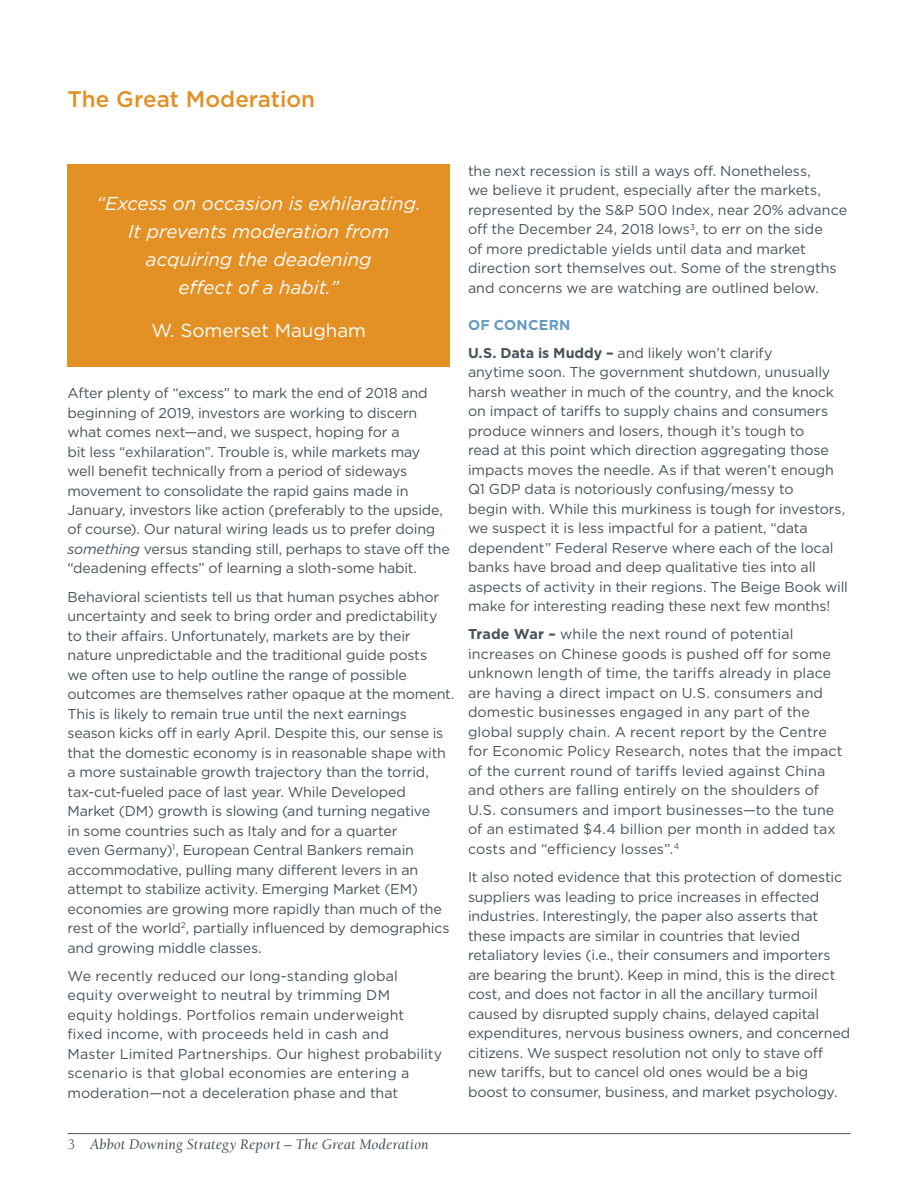
<style>
.page{position:relative;width:918px;height:1188px;background:#fff}
.page>*{position:absolute;margin:0;border:0;box-sizing:border-box;transform-origin:0 0}
.t1{font:500 22.5px "Gotham";color:#e39025}
.t2{font:italic 18.75px/28.2px "Gotham";color:#fff;text-align:center}
.t3{font:18.75px "Gotham";color:#fff}
.t4{font:italic 15px "Berkeley";letter-spacing:.01em;color:#475259}
.t5{font:14.25px/19.5px "Gotham";letter-spacing:-.01em;color:#475259}
.t6{font:14.25px/19.5px "Gotham";letter-spacing:.01em;color:#475259}
.s1{font-style:italic}
.s2{font-weight:700;color:#649ac5}
.s3{font-weight:700}
.s4{font-style:normal}
</style>
<div class="page">
<hr style="left:68px;top:1133px;width:782px;height:1px;background:#475259">
<div style="left:68px;top:164px;width:382px;height:203px;background:#e39025"></div>
<h1 class="t1" style="left:68px;top:84px;width:249px">The Great Moderation</h1>
<h2 class="t2" style="left:97px;top:188px;width:326px">“Excess on occasion is exhilarating.<br>It prevents moderation from acquiring the deadening<br>effect of a habit.”</h2>
<h2 class="t3" style="left:151px;top:318px;width:216px">W. Somerset Maugham</h2>
<p class="t5" style="left:68px;top:383px;width:384px">After plenty of “excess” to mark the end of 2018 and beginning of 2019, investors are working to discern what comes next—and, we suspect, hoping for a<br>bit less “exhilaration”. Trouble is, while markets may well benefit technically from a period of sideways movement to consolidate the rapid gains made in January, investors like action (preferably to the upside, of course). Our natural wiring leads us to prefer doing <span class="s1">something</span> versus standing still, perhaps to stave off the “deadening effects” of learning a sloth-some habit.</p>
<p class="t5" style="left:68px;top:587px;width:388px">Behavioral scientists tell us that human psyches abhor uncertainty and seek to bring order and predictability to their affairs. Unfortunately, markets are by their nature unpredictable and the traditional guide posts<br>we often use to help outline the range of possible outcomes are themselves rather opaque at the moment.<br>This is likely to remain true until the next earnings season kicks off in early April. Despite this, our sense is that the domestic economy is in reasonable shape with a more sustainable growth trajectory than the torrid, tax-cut-fueled pace of last year. While Developed Market (DM) growth is slowing (and turning negative<br>in some countries such as Italy and for a quarter<br>even Germany)<sup>1</sup>, European Central Bankers remain accommodative, pulling many different levers in an attempt to stabilize activity. Emerging Market (EM) economies are growing more rapidly than much of the rest of the world<sup>2</sup>, partially influenced by demographics and growing middle classes.</p>
<p class="t5" style="left:68px;top:966px;width:376px">We recently reduced our long-standing global equity overweight to neutral by trimming DM<br>equity holdings. Portfolios remain underweight fixed income, with proceeds held in cash and<br>Master Limited Partnerships. Our highest probability scenario is that global economies are entering a moderation—not a deceleration phase and that</p>
<p class="t5" style="left:468px;top:161px;width:381px">the next recession is still a ways off. Nonetheless,<br>we believe it prudent, especially after the markets, represented by the S&amp;P 500 Index, near 20% advance off the December 24, 2018 lows<sup>3</sup>, to err on the side<br>of more predictable yields until data and market direction sort themselves out. Some of the strengths and concerns we are watching are outlined below.</p>
<p class="t5" style="left:468px;top:310px;width:306px;line-height:28.2px"><span class="s2">OF CONCERN<br></span><span class="s3">U.S. Data is Muddy –</span> and likely won’t clarify</p>
<p class="t5" style="left:468px;top:362px;width:382px">anytime soon. The government shutdown, unusually harsh weather in much of the country, and the knock on impact of tariffs to supply chains and consumers produce winners and losers, though it’s tough to<br>read at this point which direction aggregating those impacts moves the needle. As if that weren’t enough Q1 GDP data is notoriously confusing/messy to<br>begin with. While this murkiness is tough for investors, we suspect it is less impactful for a patient, “data dependent” Federal Reserve where each of the local banks have broad and deep qualitative ties into all aspects of activity in their regions. The Beige Book will make for interesting reading these next few months!</p>
<p class="t6" style="left:468px;top:624px;width:376px"><span class="s3">Trade War –</span> while the next round of potential increases on Chinese goods is pushed off for some unknown length of time, the tariffs already in place are having a direct impact on U.S. consumers and domestic businesses engaged in any part of the global supply chain. A recent report by the Centre for Economic Policy Research, notes that the impact of the current round of tariffs levied against China and others are falling entirely on the shoulders of U.S. consumers and import businesses—to the tune of an estimated $4.4 billion per month in added tax costs and “efficiency losses”.<sup>4</sup></p>
<p class="t5" style="left:468px;top:867px;width:384px">It also noted evidence that this protection of domestic suppliers was leading to price increases in effected industries. Interestingly, the paper also asserts that these impacts are similar in countries that levied retaliatory levies (i.e., their consumers and importers are bearing the brunt). Keep in mind, this is the direct cost, and does not factor in all the ancillary turmoil caused by disrupted supply chains, delayed capital expenditures, nervous business owners, and concerned citizens. We suspect resolution not only to stave off new tariffs, but to cancel old ones would be a big boost to consumer, business, and market psychology.</p>
<p class="t4" style="left:68px;top:1137px;width:363px"><span class="s4">3</span> Abbot Downing Strategy Report – The Great Moderation</p>
</div>
